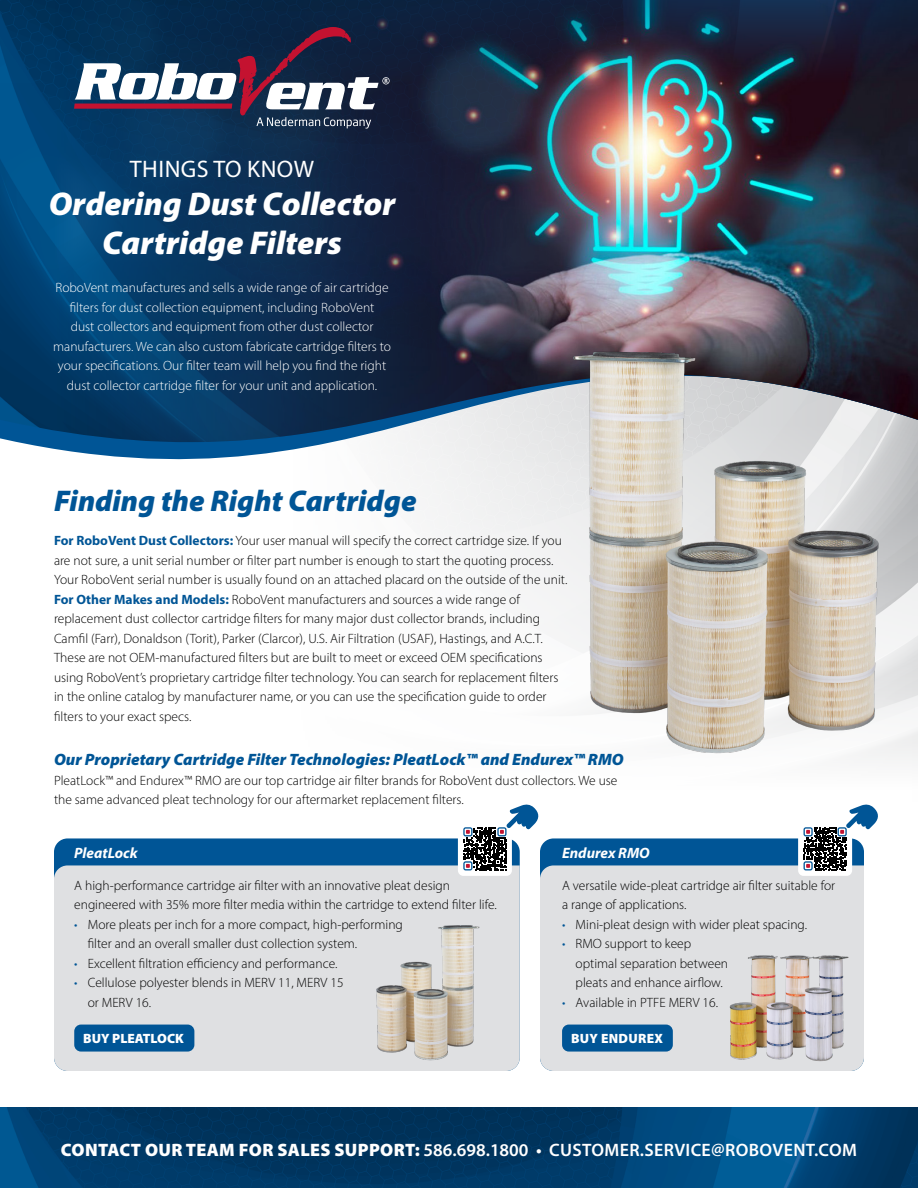
<style>
.page{position:relative;width:918px;height:1188px;background:#fff}
.page>*{position:absolute;margin:0;border:0;box-sizing:border-box;transform-origin:0 0}
.t1{font:italic 900 33px/39px "Myriad Pro";color:#fff;text-align:center}
.t2{font:italic 900 30px "Myriad Pro";color:#005596}
.t3{font:24px "Myriad Pro";letter-spacing:.02em;color:#fff}
.t4{font:600 18px "Myriad Pro";letter-spacing:.02em;color:#fff}
.t5{font:italic 900 16.5px "Myriad Pro";color:#005596}
.t6{font:italic 700 15px "Myriad Pro";color:#fff}
.t7{font:300 13.5px/19.5px "Myriad Pro";color:#000}
.t8{font:300 13.5px/19.5px "Myriad Pro";color:#fff;text-align:center}
.t9{font:900 13.5px "Myriad Pro";color:#fff}
.t10{font:900 13.5px "Myriad Pro";letter-spacing:.02em;color:#fff}
.s1{font-weight:700;color:#005596}
.s2{color:#005596}
.s3{font-weight:900}
</style>
<div class="page">
<img style="left:452px;top:536px;width:466px;height:227px">
<img style="left:0;top:1107px;width:918px;height:81px">
<div style="left:54px;top:838px;width:466px;height:233px;background:#005596;border-radius:14px"></div>
<div style="left:54px;top:865px;width:466px;height:206px;background:#dfe0e2"></div>
<div style="left:540px;top:838px;width:324px;height:233px;background:#005596;border-radius:14px"></div>
<div style="left:540px;top:865px;width:324px;height:206px;background:#dfe0e2"></div>
<svg style="left:435px;top:518px;width:483px;height:18px;fill:#f2f2f3"></svg>
<svg style="left:410px;top:463px;width:508px;height:55px;fill:#f0f0f1"></svg>
<img style="left:27px;top:444px;width:891px;height:19px">
<img style="left:0;top:0;width:918px;height:444px">
<svg style="left:74px;top:27px;width:316px;height:102px"></svg>
<img style="left:729px;top:947px;width:120px;height:120px">
<img style="left:362px;top:923px;width:126px;height:145px">
<div style="left:74px;top:1025px;width:120px;height:27px;background:#005596;border-radius:7px"></div>
<div style="left:562px;top:1025px;width:111px;height:27px;background:#005596;border-radius:7px"></div>
<img style="left:535px;top:332px;width:356px;height:431px">
<div style="left:458px;top:822px;width:54px;height:54px;background:#fff;border-radius:5px"></div>
<div style="left:798px;top:822px;width:54px;height:54px;background:#fff;border-radius:5px"></div>
<svg style="left:463px;top:804px;width:76px;height:66px"></svg>
<svg style="left:804px;top:804px;width:74px;height:66px"></svg>
<h3 class="t3" style="left:130px;top:154px;width:186px">THINGS TO KNOW</h3>
<h1 class="t1" style="left:49px;top:183px;width:348px">Ordering Dust Collector<br>Cartridge Filters</h1>
<p class="t8" style="left:53px;top:278px;width:339px">RoboVent manufactures and sells a wide range of air cartridge filters for dust collection equipment, including RoboVent<br>dust collectors and equipment from other dust collector manufacturers. We can also custom fabricate cartridge filters to your specifications. Our filter team will help you find the right dust collector cartridge filter for your unit and application.</p>
<h2 class="t2" style="left:54px;top:481px;width:364px">Finding the Right Cartridge</h2>
<p class="t7" style="left:54px;top:531px;width:515px"><span class="s1">For RoboVent Dust Collectors:</span> Your user manual will specify the correct cartridge size. If you are not sure, a unit serial number or filter part number is enough to start the quoting process.<br>Your RoboVent serial number is usually found on an attached placard on the outside of the unit.<br><span class="s1">For Other Makes and Models:</span> RoboVent manufacturers and sources a wide range of replacement dust collector cartridge filters for many major dust collector brands, including Camfil (Farr), Donaldson (Torit), Parker (Clarcor), U.S. Air Filtration (USAF), Hastings, and A.C.T.<br>These are not OEM-manufactured filters but are built to meet or exceed OEM specifications using RoboVent’s proprietary cartridge filter technology. You can search for replacement filters in the online catalog by manufacturer name, or you can use the specification guide to order filters to your exact specs.</p>
<p class="t5" style="left:54px;top:749px;width:571px">Our Proprietary Cartridge Filter Technologies: PleatLock™ and Endurex™ RMO</p>
<p class="t7" style="left:54px;top:771px;width:565px">PleatLock™ and Endurex™ RMO are our top cartridge air filter brands for RoboVent dust collectors. We use the same advanced pleat technology for our aftermarket replacement filters.</p>
<p class="t6" style="left:74px;top:843px;width:65px">PleatLock</p>
<p class="t6" style="left:562px;top:843px;width:89px">Endurex RMO</p>
<p class="t7" style="left:74px;top:876px;width:424px">A high-performance cartridge air filter with an innovative pleat design engineered with 35% more filter media within the cartridge to extend filter life.</p>
<p class="t7" style="left:88px;top:915px;width:317px;text-indent:-14px"><span class="s2">•</span> More pleats per inch for a more compact, high-performing filter and an overall smaller dust collection system.</p>
<p class="t7" style="left:74px;top:954px;width:265px"><span class="s2">•</span> Excellent filtration efficiency and performance.</p>
<p class="t7" style="left:88px;top:973px;width:257px;text-indent:-14px"><span class="s2">•</span> Cellulose polyester blends in MERV 11, MERV 15 or MERV 16.</p>
<p class="t7" style="left:562px;top:875px;width:275px">A versatile wide-pleat cartridge air filter suitable for a range of applications.</p>
<p class="t7" style="left:562px;top:914px;width:247px"><span class="s2">•</span> Mini-pleat design with wider pleat spacing.</p>
<p class="t7" style="left:576px;top:934px;width:154px;text-indent:-14px"><span class="s2">•</span> RMO support to keep optimal separation between pleats and enhance airflow.</p>
<p class="t7" style="left:562px;top:992px;width:157px"><span class="s2">•</span> Available in PTFE MERV 16.</p>
<p class="t9" style="left:83px;top:1029px;width:102px">BUY PLEATLOCK</p>
<p class="t10" style="left:571px;top:1029px;width:93px">BUY ENDUREX</p>
<h3 class="t4" style="left:61px;top:1138px;width:798px"><span class="s3">CONTACT OUR TEAM FOR SALES SUPPORT:</span> 586.698.1800 • CUSTOMER.SERVICE@ROBOVENT.COM</h3>
</div>
